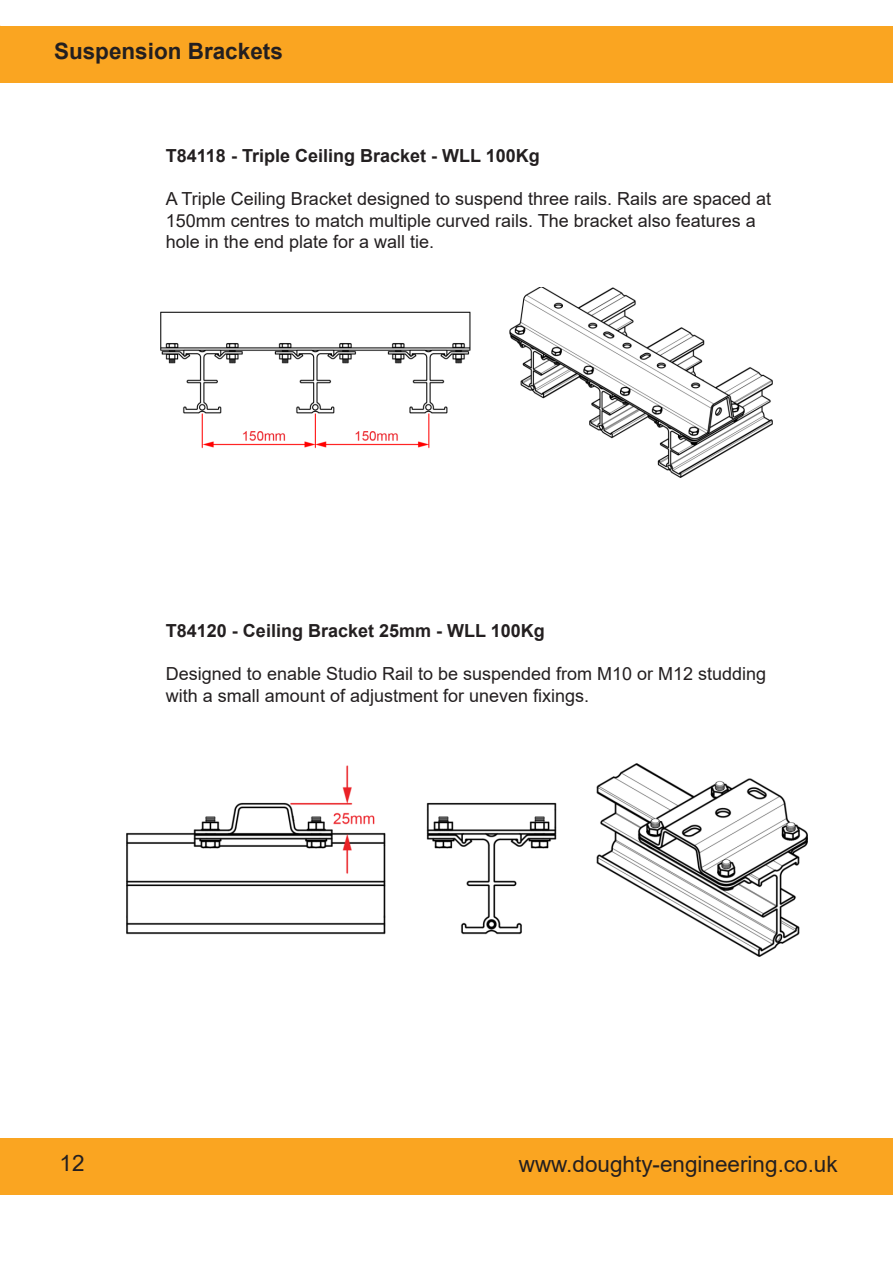
<style>
.page{position:relative;width:893px;height:1263px;background:#fff}
.page>*{position:absolute;margin:0;border:0;box-sizing:border-box;transform-origin:0 0}
.t1{font:22.5px "Arial";color:#231f20}
.t2{font:700 22.5px "Arial";color:#231f20}
.t3{font:18px/21.6px "Arial";color:#231f20}
.t4{font:700 18px "Arial";color:#231f20}
</style>
<div class="page">
<div style="left:0;top:1138px;width:893px;height:57px;background:#faa521"></div>
<div style="left:0;top:26px;width:893px;height:56px;background:#faa521"></div>
<img style="left:161px;top:287px;width:612px;height:190px">
<img style="left:127px;top:763px;width:680px;height:194px">
<p class="t2" style="left:54px;top:36px;width:230px">Suspension Brackets</p>
<p class="t4" style="left:166px;top:143px;width:375px">T84118 - Triple Ceiling Bracket - WLL 100Kg</p>
<p class="t3" style="left:166px;top:188px;width:607px">A Triple Ceiling Bracket designed to suspend three rails. Rails are spaced at<br>150mm centres to match multiple curved rails. The bracket also features a hole in the end plate for a wall tie.</p>
<p class="t4" style="left:166px;top:618px;width:380px">T84120 - Ceiling Bracket 25mm - WLL 100Kg</p>
<p class="t3" style="left:166px;top:663px;width:602px">Designed to enable Studio Rail to be suspended from M10 or M12 studding with a small amount of adjustment for uneven fixings.</p>
<p class="t1" style="left:60px;top:1147px;width:27px">12</p>
<p class="t1" style="left:519px;top:1148px;width:320px">www.doughty-engineering.co.uk</p>
</div>
